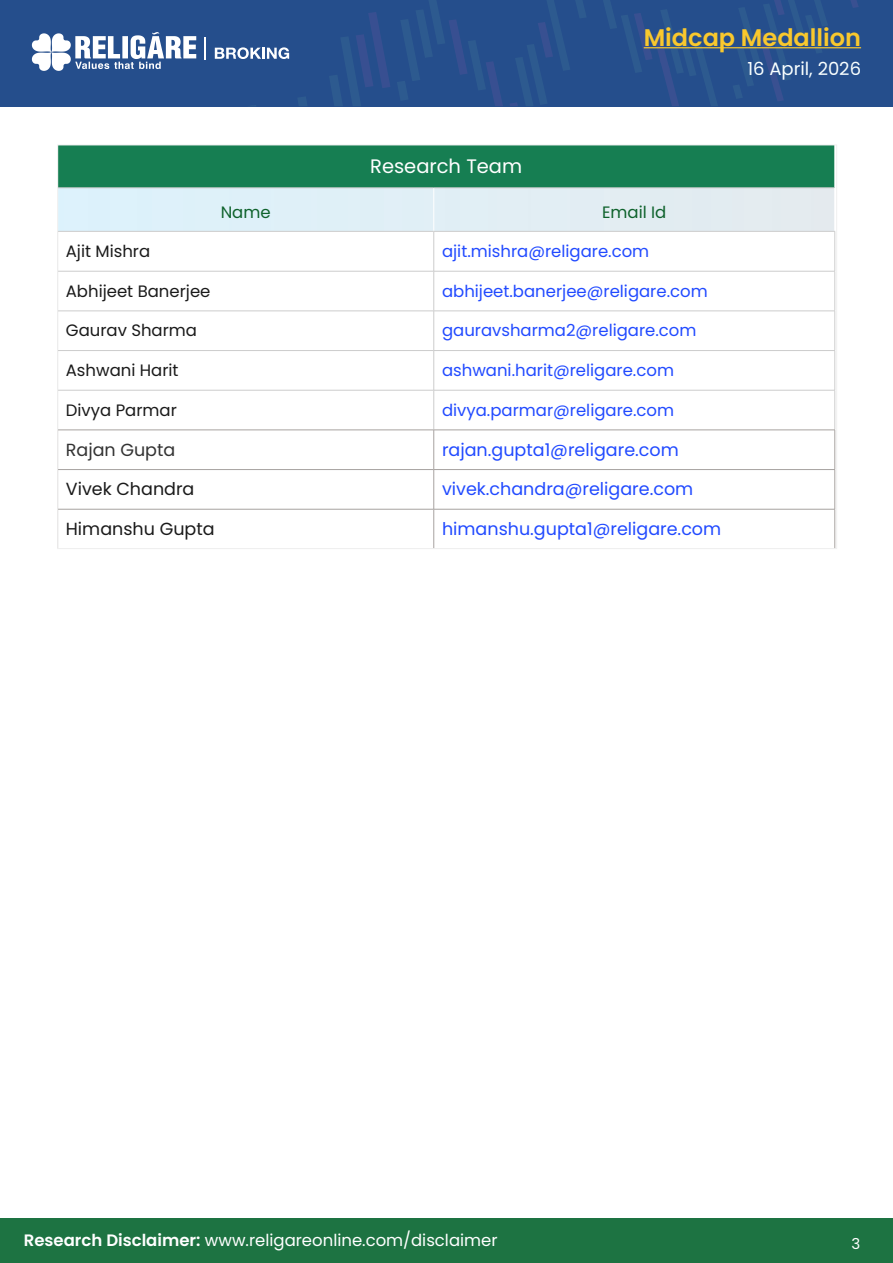
<style>
.page{position:relative;width:893px;height:1263px;background:#fff}
.page>*{position:absolute;margin:0;border:0;box-sizing:border-box;transform-origin:0 0}
.t1{font:600 24px "Poppins";color:#f9c82d}
.t2{font:19.5px "Poppins";color:#fff}
.t3{font:18px "Poppins";color:#f9ffff}
.t4{font:17.55px "Poppins";color:#214aff}
.t5{font:17.55px "Poppins";color:#1a1a1a}
.t6{font:17.55px "Poppins";color:#333}
.t7{font:16.5px "Poppins";color:#214aff}
.t8{font:16.5px "Poppins";color:#1a1a1a}
.t9{font:16.5px "Poppins";color:#fff}
.t10{font:16.5px "Poppins";color:#0e622c}
.t11{font:15px "Poppins";color:#fff}
.s1{font-weight:600}
</style>
<div class="page">
<div style="left:0;top:0;width:893px;height:106px;background:#254e8c"></div>
<svg style="left:298px;top:97px;width:9px;height:9px"></svg>
<svg style="left:329px;top:12px;width:61px;height:94px"></svg>
<svg style="left:510px;top:0;width:76px;height:106px"></svg>
<svg style="left:397px;top:0;width:106px;height:106px"></svg>
<svg style="left:851px;top:0;width:8px;height:8px"></svg>
<svg style="left:733px;top:0;width:95px;height:101px"></svg>
<svg style="left:603px;top:0;width:115px;height:106px"></svg>
<svg style="left:32px;top:32px;width:164px;height:39px"></svg>
<svg style="left:205px;top:37px;width:1px;height:22px"></svg>
<svg style="left:215px;top:47px;width:74px;height:12px"></svg>
<hr style="left:644px;top:47px;width:217px;height:1px;background:#f9c82d">
<div style="left:0;top:1218px;width:893px;height:45px;background:#1d7342"></div>
<hr style="left:58px;top:549px;width:376px;height:1px;background:#ccc">
<hr style="left:434px;top:549px;width:401px;height:1px;background:#ccc">
<svg style="left:57px;top:145px;width:780px;height:404px"></svg>
<p class="t2" style="left:370px;top:155px;width:154px">Research Team</p>
<h1 class="t1" style="left:644px;top:24px;width:219px">Midcap Medallion</h1>
<p class="t3" style="left:747px;top:58px;width:115px">16 April, 2026</p>
<p class="t10" style="left:221px;top:203px;width:51px">Name</p>
<p class="t10" style="left:602px;top:203px;width:66px">Email Id</p>
<p class="t8" style="left:66px;top:242px;width:86px">Ajit Mishra</p>
<p class="t7" style="left:442px;top:242px;width:209px">ajit.mishra@religare.com</p>
<p class="t8" style="left:66px;top:281px;width:146px">Abhijeet Banerjee</p>
<p class="t7" style="left:442px;top:281px;width:267px">abhijeet.banerjee@religare.com</p>
<p class="t8" style="left:66px;top:321px;width:133px">Gaurav Sharma</p>
<p class="t7" style="left:442px;top:321px;width:256px">gauravsharma2@religare.com</p>
<p class="t8" style="left:66px;top:361px;width:114px">Ashwani Harit</p>
<p class="t7" style="left:442px;top:361px;width:233px">ashwani.harit@religare.com</p>
<p class="t8" style="left:66px;top:400px;width:112px">Divya Parmar</p>
<p class="t7" style="left:442px;top:400px;width:234px">divya.parmar@religare.com</p>
<p class="t6" style="left:66px;top:439px;width:111px">Rajan Gupta</p>
<p class="t4" style="left:442px;top:439px;width:238px">rajan.gupta1@religare.com</p>
<p class="t5" style="left:66px;top:479px;width:130px">Vivek Chandra</p>
<p class="t4" style="left:442px;top:479px;width:253px">vivek.chandra@religare.com</p>
<p class="t5" style="left:66px;top:519px;width:150px">Himanshu Gupta</p>
<p class="t4" style="left:442px;top:519px;width:281px">himanshu.gupta1@religare.com</p>
<p class="t9" style="left:24px;top:1231px;width:475px"><span class="s1">Research Disclaimer:</span> www.religareonline.com/disclaimer</p>
<p class="t11" style="left:851px;top:1234px;width:10px">3</p>
</div>
